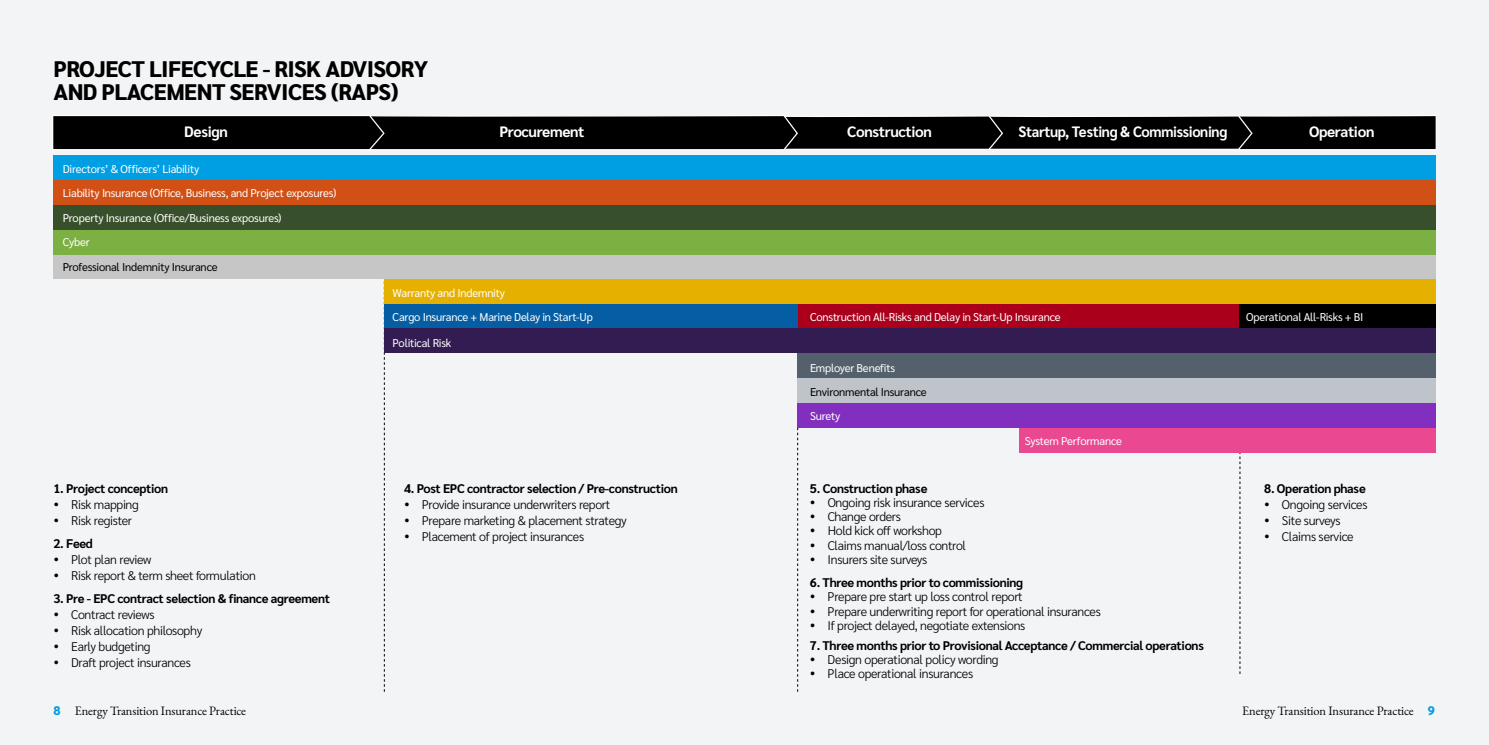
<style>
.page{position:relative;width:1489px;height:745px;background:#fff}
.page>*{position:absolute;margin:0;border:0;box-sizing:border-box;transform-origin:0 0}
.t1{font:800 22.5px/22.5px "Sarabun";letter-spacing:-.025em;color:#000}
.t2{font:700 15px "Sarabun";letter-spacing:-.025em;color:#fff}
.t3{font:700 15px "Sarabun";letter-spacing:-.025em;color:#fff;scale:.96 1}
.t4{font:300 12.5px/16px "Sarabun";letter-spacing:-.025em;color:#000}
.t5{font:700 12.5px "Sarabun";letter-spacing:-.025em;color:#000}
.t6{font:12.5px "EB Garamond";letter-spacing:-.01em;color:#000}
.t7{font:11.25px/24.5px "Sarabun";letter-spacing:-.02em;color:#fff}
.t8{font:11.25px "Sarabun";letter-spacing:-.02em;color:#000}
.s1{font-family:"Sarabun";font-weight:800;color:#009fe3}
</style>
<div class="page">
<div style="left:0;top:0;width:1488px;height:744px;background:#f3f4f5"></div>
<svg style="left:384px;top:353px;width:1px;height:338px"></svg>
<svg style="left:797px;top:427px;width:1px;height:264px"></svg>
<svg style="left:1239px;top:452px;width:1px;height:221px"></svg>
<svg style="left:52px;top:115px;width:1384px;height:35px;background:#141414"></svg>
<div style="left:384px;top:304px;width:413px;height:25px;background:#055ea3"></div>
<div style="left:797px;top:304px;width:442px;height:25px;background:#ab001c"></div>
<div style="left:384px;top:279px;width:1051px;height:25px;background:#e5b000"></div>
<div style="left:53px;top:254px;width:1382px;height:25px;background:#c6c6c6"></div>
<div style="left:53px;top:229px;width:1382px;height:25px;background:#7db042"></div>
<div style="left:53px;top:205px;width:1382px;height:24px;background:#384f2b"></div>
<div style="left:53px;top:180px;width:1382px;height:25px;background:#d05016"></div>
<div style="left:53px;top:155px;width:1382px;height:25px;background:#009fe3"></div>
<div style="left:1239px;top:304px;width:196px;height:25px;background:#000"></div>
<div style="left:797px;top:353px;width:638px;height:25px;background:#54616c"></div>
<div style="left:797px;top:378px;width:638px;height:24px;background:#bec4ca"></div>
<div style="left:1018px;top:427px;width:417px;height:25px;background:#ea4890"></div>
<div style="left:797px;top:402px;width:638px;height:25px;background:#822ebf"></div>
<div style="left:384px;top:328px;width:1051px;height:25px;background:#331c52"></div>
<h1 class="t1" style="left:53px;top:58px;width:376px">PROJECT LIFECYCLE - RISK ADVISORY<br>AND PLACEMENT SERVICES (RAPS)</h1>
<p class="t2" style="left:184px;top:123px;width:45px">Design</p>
<p class="t2" style="left:499px;top:123px;width:87px">Procurement</p>
<p class="t2" style="left:847px;top:123px;width:86px">Construction</p>
<p class="t3" style="left:1018px;top:123px;width:219px">Startup, Testing &amp; Commissioning</p>
<p class="t2" style="left:1308px;top:123px;width:67px">Operation</p>
<p class="t7" style="left:63px;top:156px;width:275px">Directors’ &amp; Officers’ Liability<br>Liability Insurance (Office, Business, and Project exposures)<br>Property Insurance (Office/Business exposures)<br>Cyber</p>
<p class="t8" style="left:63px;top:260px;width:156px">Professional Indemnity Insurance</p>
<p class="t5" style="left:53px;top:480px;width:116px">1. Project conception</p>
<p class="t4" style="left:71px;top:496px;width:69px">Risk mapping<br>Risk register</p>
<p class="t5" style="left:53px;top:536px;width:41px">2. Feed</p>
<p class="t4" style="left:71px;top:551px;width:186px">Plot plan review<br>Risk report &amp; term sheet formulation</p>
<p class="t5" style="left:53px;top:591px;width:278px">3. Pre - EPC contract selection &amp; finance agreement</p>
<p class="t4" style="left:71px;top:606px;width:133px">Contract reviews<br>Risk allocation philosophy<br>Early budgeting<br>Draft project insurances</p>
<p class="t7" style="left:392px;top:281px;width:114px">Warranty and Indemnity</p>
<p class="t7" style="left:392px;top:304px;width:202px">Cargo Insurance + Marine Delay in Start-Up</p>
<p class="t7" style="left:810px;top:304px;width:252px">Construction All-Risks and Delay in Start-Up Insurance</p>
<p class="t7" style="left:1245px;top:304px;width:119px">Operational All-Risks + BI</p>
<p class="t7" style="left:392px;top:330px;width:60px">Political Risk</p>
<p class="t5" style="left:404px;top:480px;width:275px">4. Post EPC contractor selection / Pre-construction</p>
<p class="t4" style="left:422px;top:496px;width:206px">Provide insurance underwriters report<br>Prepare marketing &amp; placement strategy<br>Placement of project insurances</p>
<p class="t7" style="left:810px;top:355px;width:87px">Employer Benefits</p>
<p class="t8" style="left:810px;top:386px;width:118px">Environmental Insurance</p>
<p class="t7" style="left:810px;top:404px;width:32px">Surety</p>
<p class="t7" style="left:1024px;top:428px;width:99px">System Performance</p>
<p class="t5" style="left:810px;top:480px;width:119px">5. Construction phase</p>
<p class="t4" style="left:827px;top:495px;width:158px;line-height:14.2px">Ongoing risk insurance services<br>Change orders<br>Hold kick off workshop<br>Claims manual/loss control<br>Insurers site surveys</p>
<p class="t5" style="left:809px;top:575px;width:215px">6. Three months prior to commissioning</p>
<p class="t4" style="left:827px;top:589px;width:275px;line-height:14.2px">Prepare pre start up loss control report<br>Prepare underwriting report for operational insurances<br>If project delayed, negotiate extensions</p>
<p class="t5" style="left:809px;top:637px;width:395px">7. Three months prior to Provisional Acceptance / Commercial operations</p>
<p class="t4" style="left:827px;top:652px;width:172px;line-height:14.2px">Design operational policy wording<br>Place operational insurances</p>
<p class="t5" style="left:1264px;top:480px;width:103px">8. Operation phase</p>
<p class="t4" style="left:1281px;top:496px;width:87px">Ongoing services<br>Site surveys<br>Claims service</p>
<p class="t6" style="left:53px;top:702px;width:194px"><span class="s1">8</span> Energy Transition Insurance Practice</p>
<p class="t6" style="left:1242px;top:702px;width:194px">Energy Transition Insurance Practice <span class="s1">9</span></p>
</div>
